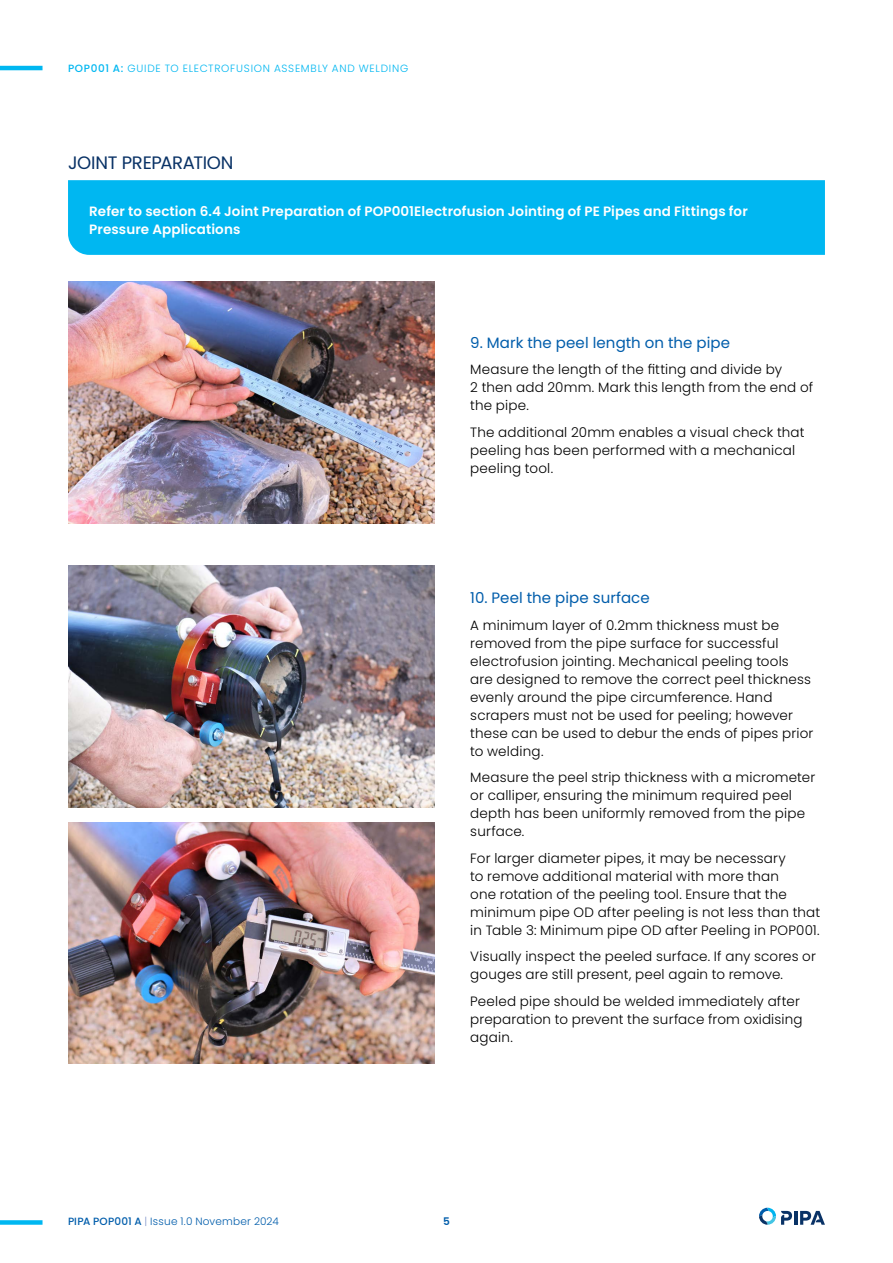
<style>
.page{position:relative;width:893px;height:1263px;background:#fff}
.page>*{position:absolute;margin:0;border:0;box-sizing:border-box;transform-origin:0 0}
.t1{font:18px "Poppins";letter-spacing:-.02em;color:#093266}
.t2{font:15px "Poppins";letter-spacing:.005em;color:#015dab}
.t3{font:300 13.5px/18px "Poppins";letter-spacing:.015em;color:#000}
.t4{font:600 13.5px/18px "Poppins";letter-spacing:.01em;color:#fff}
.t5{font:300 10.5px "Poppins";letter-spacing:.07em;color:#00b7f1}
.t6{font:300 10.5px "Poppins";letter-spacing:.025em;color:#015dab}
.t7{font:600 10.5px "Poppins";color:#015dab}
.s1{font-weight:500}
.s2{color:#889ace}
</style>
<div class="page">
<div style="left:68px;top:180px;width:757px;height:75px;background:#00b7f1"></div>
<img style="left:68px;top:282px;width:366px;height:241px">
<img style="left:68px;top:566px;width:366px;height:241px">
<img style="left:68px;top:822px;width:366px;height:242px">
<div style="left:0;top:1220px;width:43px;height:5px;background:#00b7f1"></div>
<hr style="left:794px;top:1211px;width:3px;height:14px;background:#093266">
<svg style="left:800px;top:1211px;width:25px;height:14px"></svg>
<svg style="left:759px;top:1208px;width:33px;height:17px"></svg>
<hr style="left:0;top:66px;width:43px;height:4px;background:#00b7f1">
<p class="t5" style="left:68px;top:62px;width:342px"><span class="s1">POP001 A:</span> GUIDE TO ELECTROFUSION ASSEMBLY AND WELDING</p>
<h1 class="t1" style="left:68px;top:152px;width:167px">JOINT PREPARATION</h1>
<p class="t4" style="left:89px;top:202px;width:660px">Refer to section 6.4 Joint Preparation of POP001Electrofusion Jointing of PE Pipes and Fittings for<br>Pressure Applications</p>
<p class="t2" style="left:470px;top:334px;width:261px">9. Mark the peel length on the pipe</p>
<p class="t3" style="left:470px;top:361px;width:344px">Measure the length of the fitting and divide by<br>2 then add 20mm. Mark this length from the end of the pipe.</p>
<p class="t3" style="left:470px;top:423px;width:336px">The additional 20mm enables a visual check that peeling has been performed with a mechanical peeling tool.</p>
<p class="t2" style="left:470px;top:589px;width:181px">10. Peel the pipe surface</p>
<p class="t3" style="left:470px;top:616px;width:345px">A minimum layer of 0.2mm thickness must be removed from the pipe surface for successful electrofusion jointing. Mechanical peeling tools are designed to remove the correct peel thickness evenly around the pipe circumference. Hand scrapers must not be used for peeling; however these can be used to debur the ends of pipes prior to welding.</p>
<p class="t3" style="left:470px;top:769px;width:347px">Measure the peel strip thickness with a micrometer or calliper, ensuring the minimum required peel depth has been uniformly removed from the pipe surface.</p>
<p class="t3" style="left:470px;top:849px;width:352px">For larger diameter pipes, it may be necessary<br>to remove additional material with more than<br>one rotation of the peeling tool. Ensure that the minimum pipe OD after peeling is not less than that in Table 3: Minimum pipe OD after Peeling in POP001.</p>
<p class="t3" style="left:470px;top:948px;width:347px">Visually inspect the peeled surface. If any scores or gouges are still present, peel again to remove.</p>
<p class="t3" style="left:470px;top:992px;width:334px">Peeled pipe should be welded immediately after preparation to prevent the surface from oxidising again.</p>
<p class="t6" style="left:68px;top:1215px;width:212px"><span class="s1">PIPA POP001 A</span> <span class="s2">|</span> Issue 1.0 November 2024</p>
<p class="t7" style="left:443px;top:1215px;width:8px">5</p>
</div>
